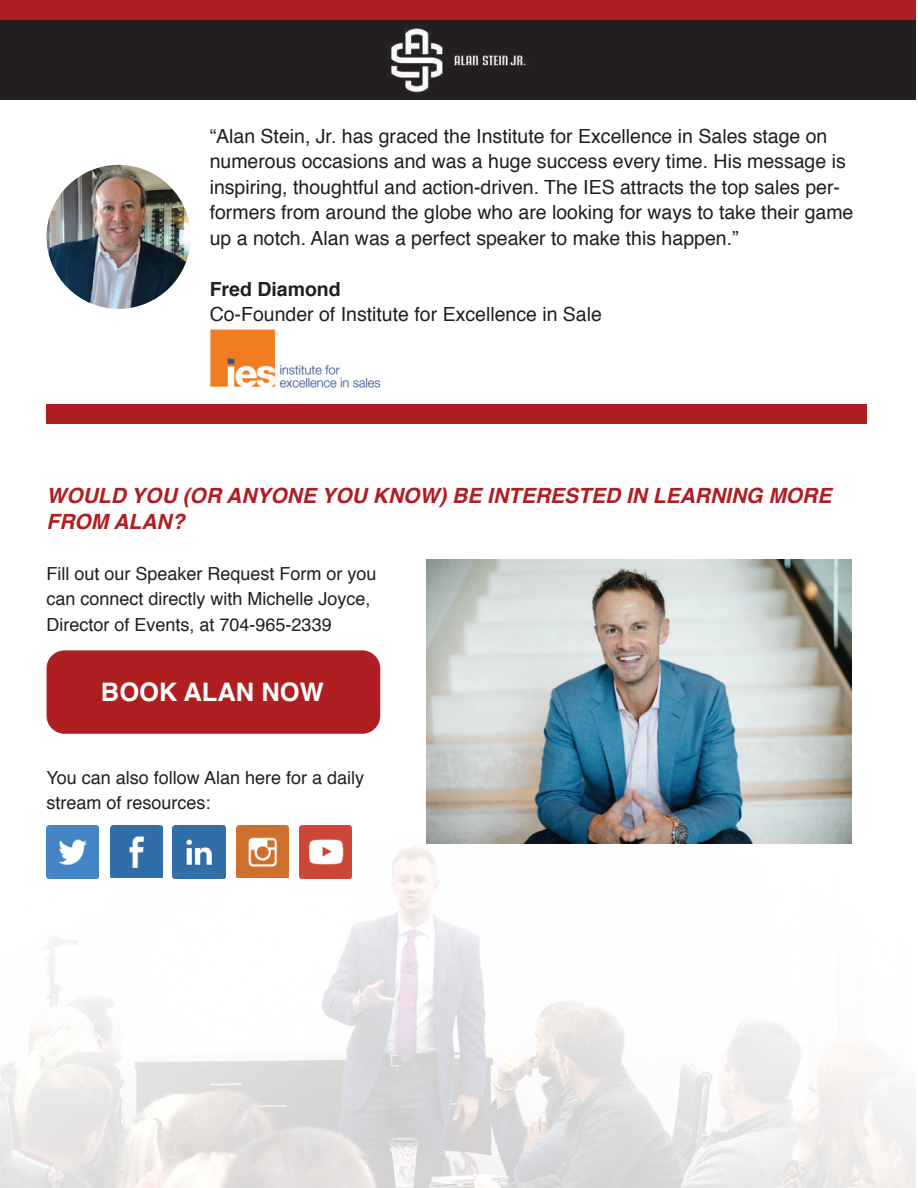
<style>
.page{position:relative;width:918px;height:1188px;background:#fff}
.page>*{position:absolute;margin:0;border:0;box-sizing:border-box;transform-origin:0 0}
.t1{font:700 25.5px "Helvetica";color:#fff}
.t2{font:italic 700 21px/25.5px "Helvetica";color:#af1f22}
.t3{font:19.5px/25.5px "Helvetica";color:#231f20}
.t4{font:700 19.5px "Helvetica";color:#231f20}
.t5{font:18px/25.5px "Helvetica";color:#231f20}
</style>
<div class="page">
<img style="left:0;top:825px;width:916px;height:363px">
<div style="left:47px;top:650px;width:333px;height:84px;background:#af1f22;border-radius:18px"></div>
<img style="left:173px;top:826px;width:52px;height:52px">
<img style="left:236px;top:826px;width:52px;height:52px">
<img style="left:299px;top:826px;width:52px;height:52px">
<img style="left:47px;top:826px;width:52px;height:52px">
<img style="left:110px;top:826px;width:52px;height:52px">
<img style="left:426px;top:559px;width:426px;height:284px">
<div style="left:0;top:0;width:916px;height:100px;background:#231f20"></div>
<div style="left:0;top:0;width:916px;height:19px;background:#af1f22"></div>
<img style="left:387px;top:25px;width:143px;height:68px">
<div style="left:47px;top:404px;width:820px;height:19px;background:#af1f22"></div>
<img style="left:47px;top:165px;width:144px;height:144px;border-radius:72px">
<img style="left:210px;top:329px;width:171px;height:60px">
<p class="t3" style="left:210px;top:124px;width:645px">“Alan Stein, Jr. has graced the Institute for Excellence in Sales stage on numerous occasions and was a huge success every time. His message is inspiring, thoughtful and action-driven. The IES attracts the top sales per&shy;formers from around the globe who are looking for ways to take their game up a notch. Alan was a perfect speaker to make this happen.”</p>
<p class="t4" style="left:210px;top:273px;width:133px">Fred Diamond</p>
<p class="t3" style="left:210px;top:302px;width:394px">Co-Founder of Institute for Excellence in Sale</p>
<p class="t2" style="left:47px;top:483px;width:786px">WOULD YOU (OR ANYONE YOU KNOW) BE INTERESTED IN LEARNING MORE<br>FROM ALAN?</p>
<p class="t5" style="left:47px;top:561px;width:332px">Fill out our Speaker Request Form or you can connect directly with Michelle Joyce,<br>Director of Events, at 704-965-2339</p>
<h1 class="t1" style="left:101px;top:672px;width:224px">BOOK ALAN NOW</h1>
<p class="t5" style="left:47px;top:765px;width:319px">You can also follow Alan here for a daily stream of resources:</p>
</div>
